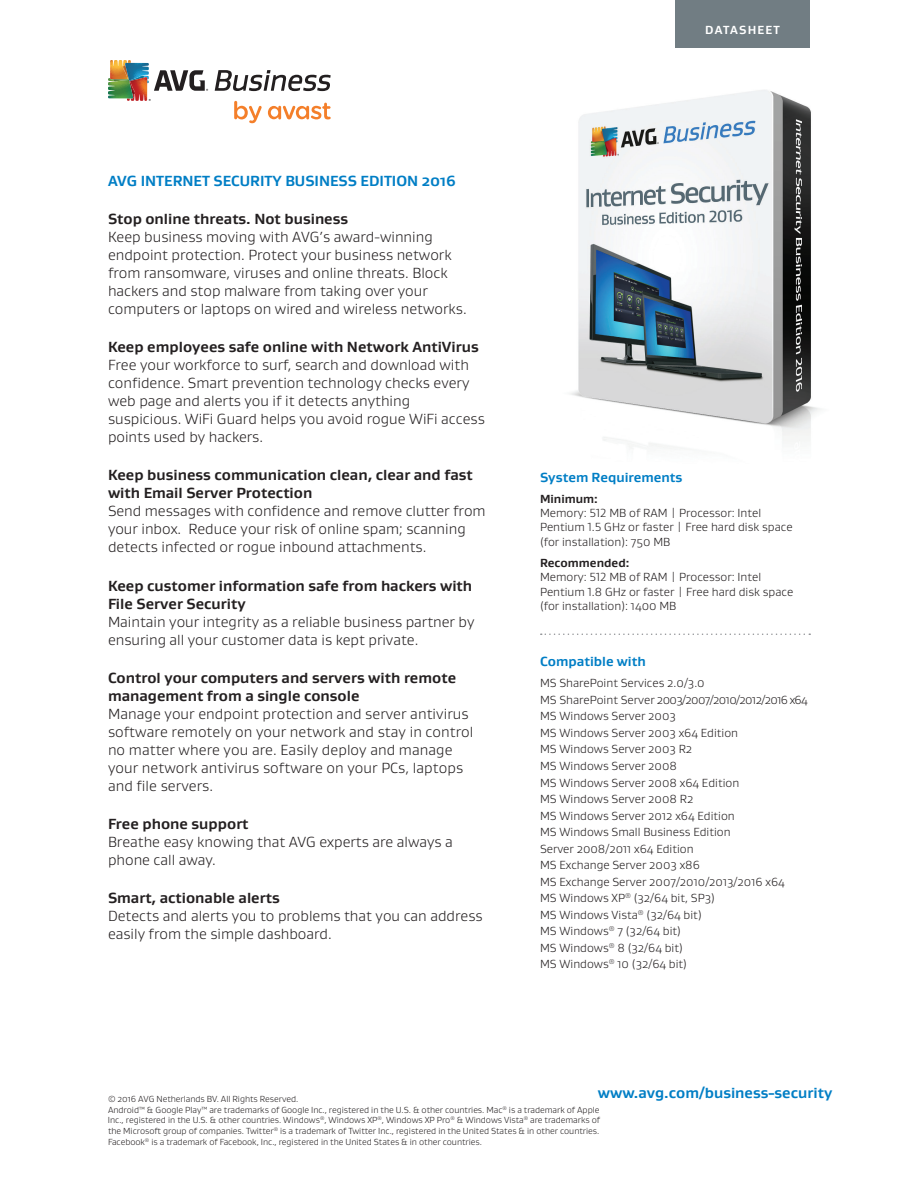
<style>
.page{position:relative;width:918px;height:1188px;background:#fff}
.page>*{position:absolute;margin:0;border:0;box-sizing:border-box;transform-origin:0 0}
.t1{font:300 15px/18px "Gustan";color:#231f20}
.t2{font:700 15px/18px "Gustan";color:#231f20}
.t3{font:700 15px "Gustan";color:#007ec5}
.t4{font:700 13.5px "Gustan";color:#007ec5}
.t5{font:300 12px/16.5px "Gustan";color:#231f20}
.t6{font:700 12px "Gustan";color:#231f20}
.t7{font:700 12px "Gustan";letter-spacing:.1em;color:#fff}
.t8{font:300 9px/10.8px "Gustan";letter-spacing:-.005em;color:#231f20}
</style>
<div class="page">
<img style="left:570px;top:90px;width:250px;height:359px">
<div style="left:675px;top:0;width:135px;height:47px;background:#717d83"></div>
<svg style="left:541px;top:634px;width:269px;height:1px"></svg>
<img style="left:108px;top:60px;width:100px;height:41px">
<svg style="left:215px;top:70px;width:116px;height:21px"></svg>
<svg style="left:234px;top:101px;width:28px;height:22px"></svg>
<svg style="left:268px;top:103px;width:63px;height:16px"></svg>
<p class="t7" style="left:705px;top:22px;width:76px">DATASHEET</p>
<p class="t3" style="left:108px;top:171px;width:350px">AVG INTERNET SECURITY BUSINESS EDITION 2016</p>
<p class="t2" style="left:108px;top:209px;width:242px">Stop online threats. Not business</p>
<p class="t1" style="left:108px;top:227px;width:360px">Keep business moving with AVG’s award-winning endpoint protection. Protect your business network from ransomware, viruses and online threats. Block hackers and stop malware from taking over your computers or laptops on wired and wireless networks.</p>
<p class="t2" style="left:108px;top:338px;width:372px">Keep employees safe online with Network AntiVirus</p>
<p class="t1" style="left:108px;top:356px;width:378px">Free your workforce to surf, search and download with confidence. Smart prevention technology checks every web page and alerts you if it detects anything suspicious. WiFi Guard helps you avoid rogue WiFi access points used by hackers.</p>
<p class="t2" style="left:108px;top:466px;width:366px">Keep business communication clean, clear and fast with Email Server Protection</p>
<p class="t1" style="left:108px;top:502px;width:379px">Send messages with confidence and remove clutter from your inbox. Reduce your risk of online spam; scanning detects infected or rogue inbound attachments.</p>
<p class="t2" style="left:108px;top:576px;width:366px">Keep customer information safe from hackers with<br>File Server Security</p>
<p class="t1" style="left:108px;top:612px;width:368px">Maintain your integrity as a reliable business partner by ensuring all your customer data is kept private.</p>
<p class="t2" style="left:108px;top:668px;width:350px">Control your computers and servers with remote management from a single console</p>
<p class="t1" style="left:108px;top:704px;width:367px">Manage your endpoint protection and server antivirus software remotely on your network and stay in control no matter where you are. Easily deploy and manage your network antivirus software on your PCs, laptops and file servers.</p>
<p class="t2" style="left:108px;top:815px;width:142px">Free phone support</p>
<p class="t1" style="left:108px;top:833px;width:346px">Breathe easy knowing that AVG experts are always a phone call away.</p>
<p class="t2" style="left:108px;top:889px;width:173px">Smart, actionable alerts</p>
<p class="t1" style="left:108px;top:907px;width:376px">Detects and alerts you to problems that you can address easily from the simple dashboard.</p>
<p class="t4" style="left:540px;top:468px;width:144px">System Requirements</p>
<p class="t6" style="left:540px;top:491px;width:59px">Minimum:</p>
<p class="t5" style="left:540px;top:506px;width:254px;line-height:14.4px">Memory: 512 MB of RAM | Processor: Intel<br>Pentium 1.5 GHz or faster | Free hard disk space (for installation): 750 MB</p>
<p class="t6" style="left:540px;top:555px;width:91px">Recommended:</p>
<p class="t5" style="left:540px;top:570px;width:255px;line-height:14.4px">Memory: 512 MB of RAM | Processor: Intel<br>Pentium 1.8 GHz or faster | Free hard disk space (for installation): 1400 MB</p>
<p class="t4" style="left:540px;top:653px;width:107px">Compatible with</p>
<p class="t5" style="left:540px;top:675px;width:269px">MS SharePoint Services 2.0/3.0<br>MS SharePoint Server 2003/2007/2010/2012/2016 x64<br>MS Windows Server 2003<br>MS Windows Server 2003 x64 Edition<br>MS Windows Server 2003 R2<br>MS Windows Server 2008<br>MS Windows Server 2008 x64 Edition<br>MS Windows Server 2008 R2<br>MS Windows Server 2012 x64 Edition<br>MS Windows Small Business Edition<br>Server 2008/2011 x64 Edition<br>MS Exchange Server 2003 x86<br>MS Exchange Server 2007/2010/2013/2016 x64<br>MS Windows XP<sup>®</sup> (32/64 bit, SP3)<br>MS Windows Vista<sup>®</sup> (32/64 bit)<br>MS Windows<sup>®</sup> 7 (32/64 bit)<br>MS Windows<sup>®</sup> 8 (32/64 bit)<br>MS Windows<sup>®</sup> 10 (32/64 bit)</p>
<p class="t3" style="left:598px;top:1083px;width:236px">www.avg.com/business-security</p>
<p class="t8" style="left:108px;top:1093px;width:494px">© 2016 AVG Netherlands BV. All Rights Reserved.<br>Android™ &amp; Google Play™ are trademarks of Google Inc., registered in the U.S. &amp; other countries. Mac<sup>®</sup> is a trademark of Apple Inc., registered in the U.S. &amp; other countries. Windows<sup>®</sup>, Windows XP<sup>®</sup>, Windows XP Pro<sup>®</sup> &amp; Windows Vista<sup>®</sup> are trademarks of the Microsoft group of companies. Twitter<sup>®</sup> is a trademark of Twitter Inc., registered in the United States &amp; in other countries.<br>Facebook<sup>®</sup> is a trademark of Facebook, Inc., registered in the United States &amp; in other countries.</p>
</div>
